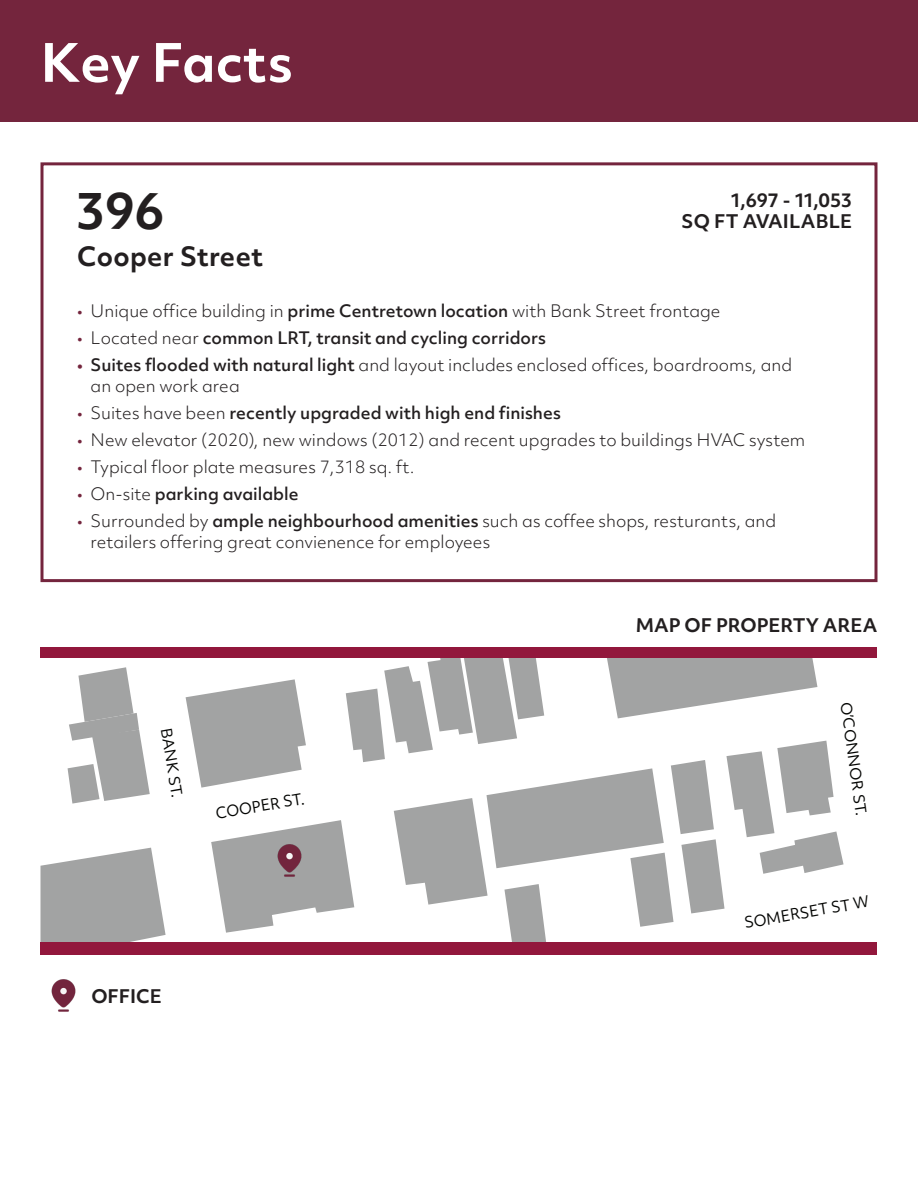
<style>
.page{position:relative;width:918px;height:1188px;background:#fff}
.page>*{position:absolute;margin:0;border:0;box-sizing:border-box;transform-origin:0 0}
.t1{font:700 51px "Objektiv Mk 2";color:#fff}
.t2{font:700 48px "Objektiv Mk 2";color:#231f20}
.t3{font:700 25.5px "Objektiv Mk 2";letter-spacing:.01em;color:#231f20}
.t4{font:700 18px/21.6px "Objektiv Mk 2";color:#231f20;text-align:right}
.t5{font:300 16.5px/21px "Objektiv Mk 2";color:#231f20}
.t6{font:500 16.5px "Objektiv Mk 2";color:#231f20}
.t7{font:14.85px "Objektiv Mk 2";color:#040503;scale:.96 1}
.t8{font:14.4px "Objektiv Mk 2";color:#040503;scale:1.04 1}
.s1{color:#74253d}
.s2{font-weight:500}
.s3{font-weight:300;color:#74253d}
.s4{font-weight:300}
.s5{font-weight:500;color:#74253d}
</style>
<div class="page">
<div style="left:0;top:0;width:918px;height:122px;background:#74253d"></div>
<div style="left:40px;top:162px;width:838px;height:420px;border:3px solid #74253d"></div>
<img style="left:51px;top:979px;width:25px;height:33px">
<svg style="left:68px;top:667px;width:82px;height:137px"></svg>
<svg style="left:40px;top:848px;width:126px;height:94px;background:#b0b0b0"></svg>
<svg style="left:186px;top:657px;width:658px;height:285px"></svg>
<div style="left:40px;top:942px;width:837px;height:13px;background:#92173c"></div>
<div style="left:40px;top:647px;width:837px;height:10px;background:#92173c"></div>
<img style="left:269px;top:843px;width:41px;height:35px">
<p class="t1" style="left:40px;top:27px;width:254px">Key Facts</p>
<p class="t2" style="left:77px;top:177px;width:89px">396</p>
<p class="t3" style="left:77px;top:238px;width:188px">Cooper Street</p>
<p class="t4" style="left:682px;top:189px;width:172px">1,697 - 11,053<br>SQ FT AVAILABLE</p>
<p class="t5" style="left:77px;top:301px;width:645px"><span class="s1">•</span> Unique office building in <span class="s2">prime Centretown location</span> with Bank Street frontage</p>
<p class="t6" style="left:77px;top:327px;width:470px"><span class="s3">•</span> <span class="s4">Located near</span> common LRT, transit and cycling corridors</p>
<p class="t5" style="left:91px;top:355px;width:703px;text-indent:-14px"><span class="s5">•</span> <span class="s2">Suites flooded with natural light</span> and layout includes enclosed offices, boardrooms, and an open work area</p>
<p class="t6" style="left:77px;top:402px;width:485px"><span class="s3">•</span> <span class="s4">Suites have been</span> recently upgraded with high end finishes</p>
<p class="t5" style="left:77px;top:430px;width:730px"><span class="s1">•</span> New elevator (2020), new windows (2012) and recent upgrades to buildings HVAC system</p>
<p class="t5" style="left:77px;top:457px;width:339px"><span class="s1">•</span> Typical floor plate measures 7,318 sq. ft.</p>
<p class="t6" style="left:77px;top:483px;width:223px"><span class="s3">•</span> <span class="s4">On-site</span> parking available</p>
<p class="t5" style="left:91px;top:511px;width:687px;text-indent:-14px"><span class="s1">•</span> Surrounded by <span class="s2">ample neighbourhood amenities</span> such as coffee shops, resturants, and retailers offering great convienence for employees</p>
<p class="t8" style="left:176px;top:726px;width:70px;rotate:81deg">BANK ST.</p>
<p class="t7" style="left:214px;top:804px;width:95px;rotate:-10deg">COOPER ST.</p>
<p class="t4" style="left:91px;top:985px;width:72px">OFFICE</p>
<p class="t4" style="left:636px;top:614px;width:243px">MAP OF PROPERTY AREA</p>
<p class="t8" style="left:856px;top:700px;width:112px;rotate:82deg">O’CONNOR ST.</p>
<p class="t7" style="left:743px;top:913px;width:133px;rotate:-10deg">SOMERSET ST W</p>
</div>
